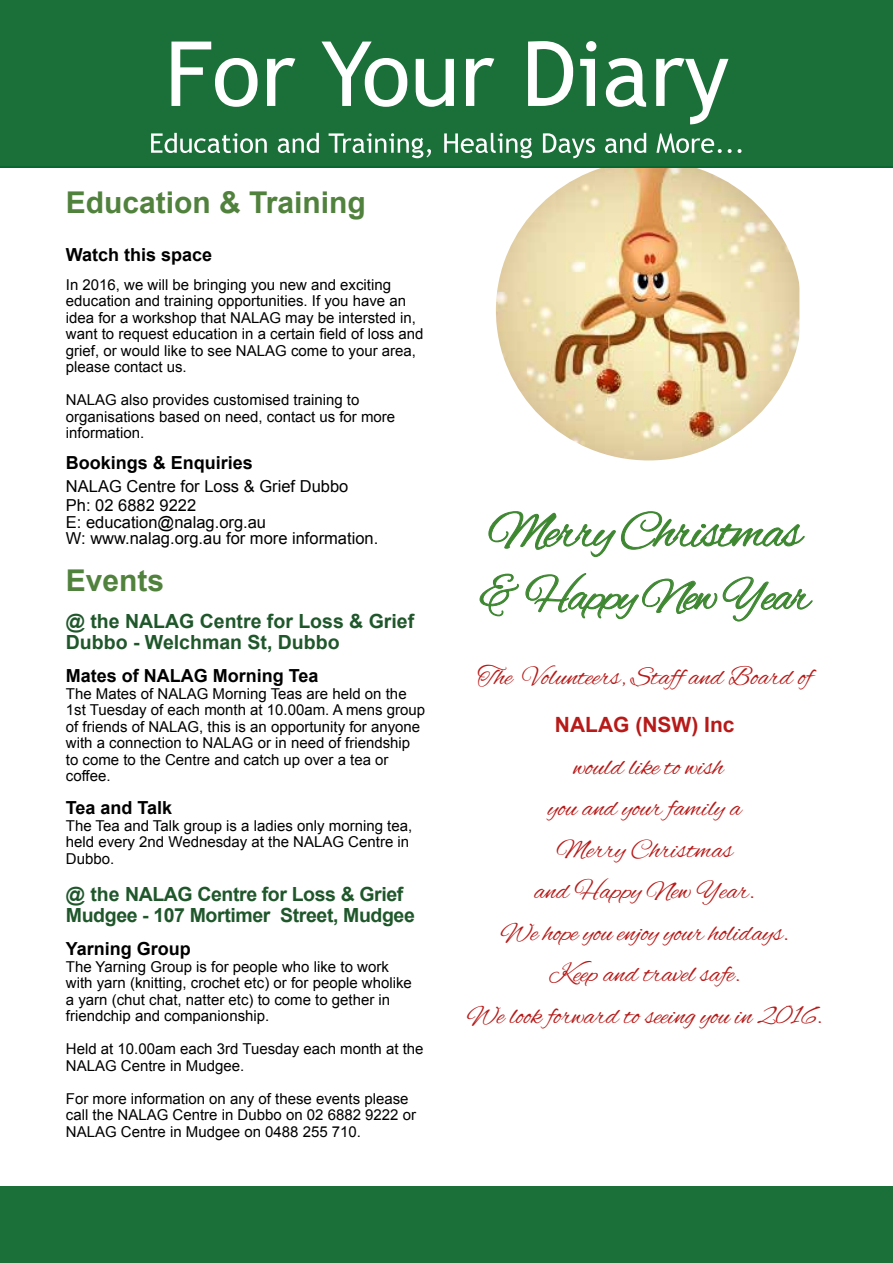
<style>
.page{position:relative;width:893px;height:1263px;background:#fff}
.page>*{position:absolute;margin:0;border:0;box-sizing:border-box;transform-origin:0 0}
.t1{font:52.5px "Alex Brush";letter-spacing:-.04em;color:#3e8731}
.t2{font:48px "Alex Brush";letter-spacing:-.04em;color:#3e8731}
.t3{font:700 30px "Arial";color:#51823d}
.t4{font:27px/41.5px "Alex Brush";color:#b71a18;text-align:center}
.t5{font:700 21px "Arial";color:#b71a18}
.t6{font:700 19.5px/21px "Arial";letter-spacing:-.02em;color:#1f572b}
.t7{font:700 19.5px/21px "Arial";color:#1f572b}
.t8{font:700 18px "Arial";color:#000}
.t9{font:16.5px/19.2px "Arial";color:#000}
.t10{font:15px/16.5px "Arial";color:#000}
.s1{font-size:52.5px}
</style>
<div class="page">
<img style="left:496px;top:168px;width:303px;height:292px">
<div style="left:485px;top:150px;width:327px;height:321px;border:10px solid #fff;border-radius:50%"></div>
<svg style="left:488px;top:511px;width:317px;height:46px"></svg>
<svg style="left:479px;top:573px;width:40px;height:44px"></svg>
<svg style="left:525px;top:573px;width:288px;height:49px"></svg>
<div style="left:0;top:0;width:893px;height:168px;background:#1b7039"></div>
<svg style="left:151px;top:133px;width:590px;height:25px;background:#4d8f64"></svg>
<svg style="left:171px;top:41px;width:557px;height:83px;fill:#1b7039"></svg>
<div style="left:0;top:1186px;width:893px;height:77px;background:#1b7039"></div>
<h3 class="t3" style="left:66px;top:183px;width:302px">Education &amp; Training</h3>
<p class="t8" style="left:66px;top:242px;width:148px">Watch this space</p>
<p class="t10" style="left:66px;top:277px;width:359px">In 2016, we will be bringing you new and exciting education and training opportunities. If you have an idea for a workshop that NALAG may be intersted in, want to request education in a certain field of loss and grief, or would like to see NALAG come to your area, please contact us.</p>
<p class="t10" style="left:66px;top:392px;width:331px">NALAG also provides customised training to organisations based on need, contact us for more information.</p>
<p class="t8" style="left:66px;top:450px;width:189px">Bookings &amp; Enquiries</p>
<p class="t9" style="left:66px;top:477px;width:284px">NALAG Centre for Loss &amp; Grief Dubbo<br>Ph: 02 6882 9222</p>
<p class="t9" style="left:66px;top:514px;width:314px;line-height:16.5px">E: education@nalag.org.au<br>W: www.nalag.org.au for more information.</p>
<h3 class="t3" style="left:66px;top:560px;width:100px">Events</h3>
<h3 class="t7" style="left:66px;top:611px;width:350px">@ the NALAG Centre for Loss &amp; Grief<br>Dubbo - Welchman St, Dubbo</h3>
<p class="t8" style="left:66px;top:664px;width:254px">Mates of NALAG Morning Tea</p>
<p class="t10" style="left:66px;top:685px;width:361px">The Mates of NALAG Morning Teas are held on the 1st Tuesday of each month at 10.00am. A mens group of friends of NALAG, this is an opportunity for anyone with a connection to NALAG or in need of friendship to come to the Centre and catch up over a tea or coffee.</p>
<p class="t8" style="left:66px;top:796px;width:108px">Tea and Talk</p>
<p class="t10" style="left:66px;top:817px;width:348px">The Tea and Talk group is a ladies only morning tea, held every 2nd Wednesday at the NALAG Centre in<br>Dubbo.</p>
<h3 class="t6" style="left:66px;top:884px;width:350px">@ the NALAG Centre for Loss &amp; Grief<br>Mudgee - 107 Mortimer Street, Mudgee</h3>
<p class="t8" style="left:66px;top:937px;width:127px">Yarning Group</p>
<p class="t10" style="left:66px;top:958px;width:347px">The Yarning Group is for people who like to work with yarn (knitting, crochet etc) or for people wholike a yarn (chut chat, natter etc) to come to gether in friendchip and companionship.</p>
<p class="t10" style="left:66px;top:1041px;width:359px">Held at 10.00am each 3rd Tuesday each month at the<br>NALAG Centre in Mudgee.</p>
<p class="t10" style="left:66px;top:1090px;width:352px">For more information on any of these events please call the NALAG Centre in Dubbo on 02 6882 9222 or<br>NALAG Centre in Mudgee on 0488 255 710.</p>
<h1 class="t1" style="left:488px;top:502px;width:315px">Merry Christmas</h1>
<h2 class="t2" style="left:479px;top:569px;width:332px"><span class="s1">&amp;</span> Happy New Year</h2>
<h3 class="t4" style="left:477px;top:658px;width:336px">The Volunteers, Staff and Board of</h3>
<h3 class="t5" style="left:555px;top:711px;width:181px">NALAG (NSW) Inc</h3>
<h3 class="t4" style="left:467px;top:748px;width:357px">would like to wish<br>you and your family a<br>Merry Christmas<br>and Happy New Year.<br>We hope you enjoy your holidays.<br>Keep and travel safe.<br>We look forward to seeing you in 2016.</h3>
</div>
